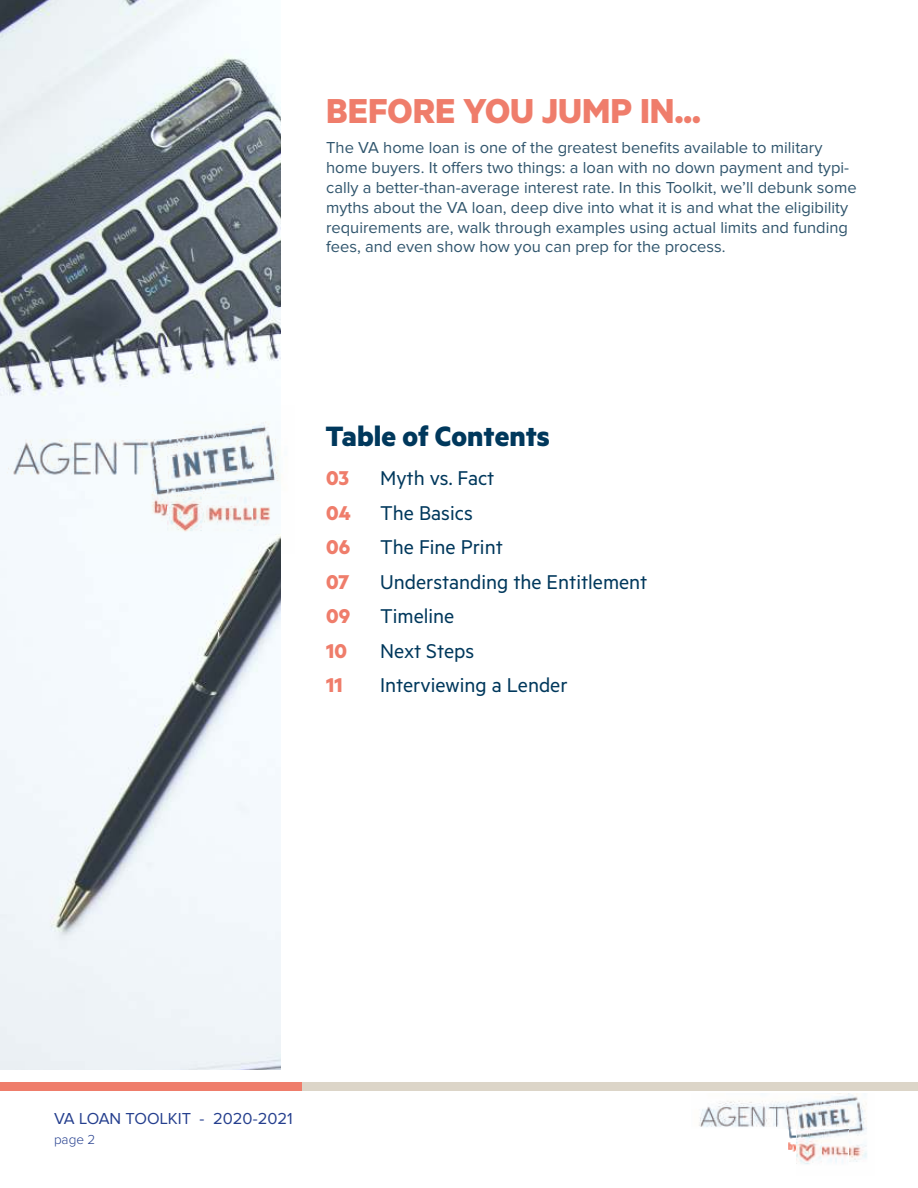
<style>
.page{position:relative;width:918px;height:1188px;background:#fff}
.page>*{position:absolute;margin:0;border:0;box-sizing:border-box;transform-origin:0 0}
.t1{font:700 39px "Metric";color:#ef7d6b}
.t2{font:700 31.5px "Metric";color:#00385c}
.t3{font:22.5px "Metric";color:#00385c}
.t4{font:700 22.5px "Metric";color:#ef7d6b}
.t5{font:16.5px/19.8px "Proxima Nova";color:#30556d}
.t6{font:16.5px "Proxima Nova";color:#253f8e}
.t7{font:300 13.5px "Proxima Nova";color:#253f8e}
</style>
<div class="page">
<div style="left:0;top:1082px;width:918px;height:9px;background:#ef7d6b"></div>
<div style="left:302px;top:1082px;width:616px;height:9px;background:#dcd5c8"></div>
<img style="left:699px;top:1094px;width:168px;height:70px">
<img style="left:0;top:0;width:281px;height:1069px">
<img style="left:0;top:405px;width:281px;height:148px">
<h1 class="t1" style="left:326px;top:97px;width:376px">BEFORE YOU JUMP IN...</h1>
<p class="t5" style="left:326px;top:139px;width:532px">The VA home loan is one of the greatest benefits available to military home buyers. It offers two things: a loan with no down payment and typi&shy;cally a better-than-average interest rate. In this Toolkit, we’ll debunk some myths about the VA loan, deep dive into what it is and what the eligibility requirements are, walk through examples using actual limits and funding fees, and even show how you can prep for the process.</p>
<h2 class="t2" style="left:326px;top:425px;width:226px">Table of Contents</h2>
<h3 class="t4" style="left:326px;top:470px;width:24px">03</h3>
<h3 class="t3" style="left:380px;top:471px;width:116px">Myth vs. Fact</h3>
<h3 class="t4" style="left:326px;top:505px;width:26px">04</h3>
<h3 class="t3" style="left:380px;top:505px;width:94px">The Basics</h3>
<h3 class="t4" style="left:326px;top:539px;width:26px">06</h3>
<h3 class="t3" style="left:380px;top:540px;width:124px">The Fine Print</h3>
<h3 class="t4" style="left:326px;top:574px;width:25px">07</h3>
<h3 class="t3" style="left:380px;top:574px;width:269px">Understanding the Entitlement</h3>
<h3 class="t4" style="left:326px;top:608px;width:26px">09</h3>
<h3 class="t3" style="left:380px;top:609px;width:76px">Timeline</h3>
<h3 class="t4" style="left:326px;top:643px;width:22px">10</h3>
<h3 class="t3" style="left:380px;top:643px;width:96px">Next Steps</h3>
<h3 class="t4" style="left:326px;top:677px;width:18px">11</h3>
<h3 class="t3" style="left:380px;top:678px;width:189px">Interviewing a Lender</h3>
<p class="t6" style="left:54px;top:1112px;width:240px">VA LOAN TOOLKIT - 2020-2021</p>
<p class="t7" style="left:54px;top:1134px;width:43px">page 2</p>
</div>
